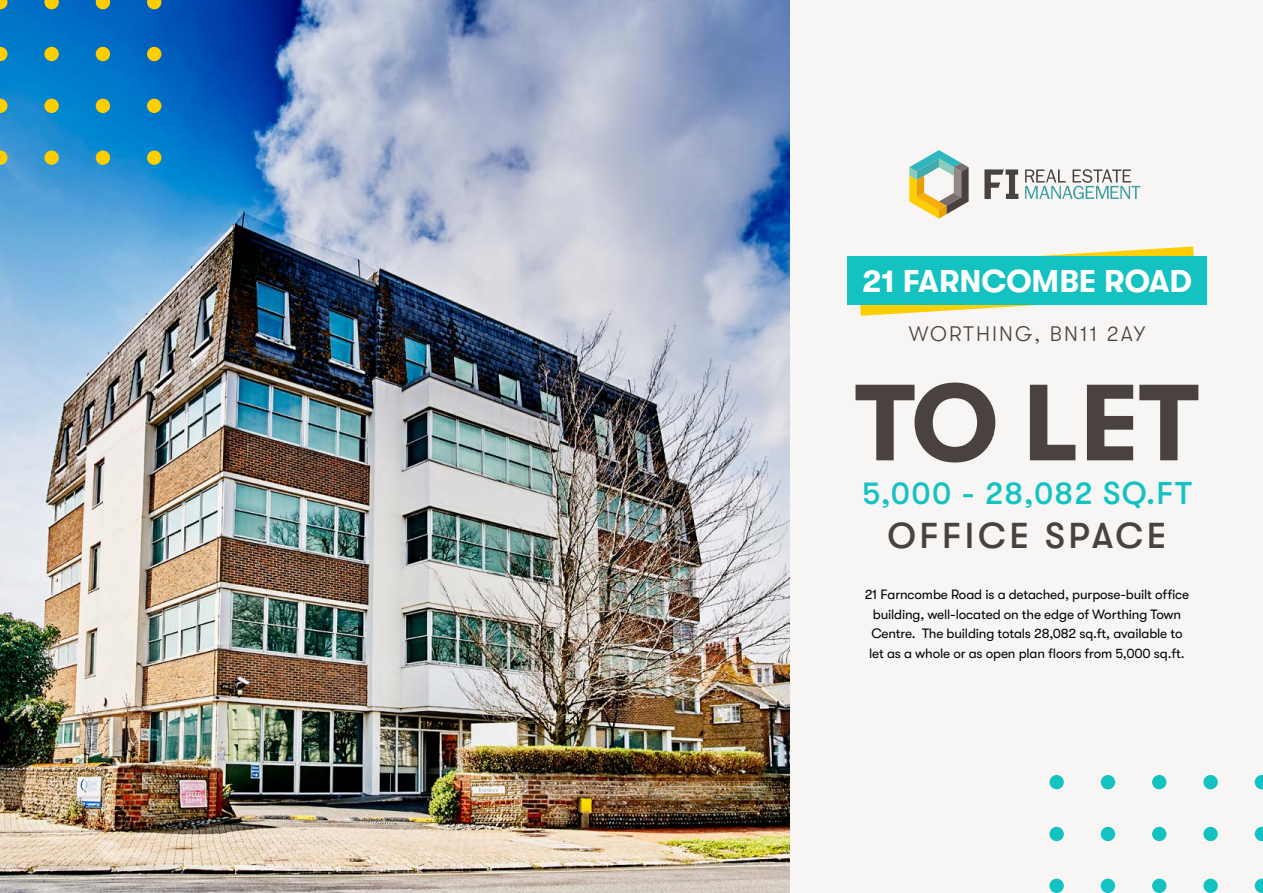
<style>
.page{position:relative;width:1263px;height:893px;background:#fff}
.page>*{position:absolute;margin:0;border:0;box-sizing:border-box;transform-origin:0 0}
.t1{font:700 108px "GT Walsheim Pro";color:#4a423e}
.t2{font:500 36px "GT Walsheim Pro";letter-spacing:.1em;color:#4a423e}
.t3{font:500 31.5px "GT Walsheim Pro";letter-spacing:.04em;color:#14c2c2}
.t4{font:700 31.5px "GT Walsheim Pro";color:#fff}
.t5{font:300 21px "GT Walsheim Pro";letter-spacing:.1em;color:#4a423e}
.t6{font:13.5px/19.5px "GT Walsheim Pro";letter-spacing:-.01em;color:#000;text-align:center}
</style>
<div class="page">
<img style="left:0;top:0;width:790px;height:893px">
<div style="left:791px;top:0;width:472px;height:893px;background:#f7f6f5"></div>
<svg style="left:860px;top:247px;width:334px;height:69px"></svg>
<div style="left:847px;top:256px;width:359px;height:49px;background:#14c2c2"></div>
<svg style="left:1025px;top:169px;width:115px;height:30px"></svg>
<svg style="left:984px;top:169px;width:34px;height:30px"></svg>
<svg style="left:909px;top:150px;width:59px;height:69px"></svg>
<svg style="left:1255px;top:879px;width:8px;height:14px"></svg>
<div style="left:1203px;top:879px;width:15px;height:14px;background:#14c2c2;border-radius:50%"></div>
<div style="left:1152px;top:879px;width:14px;height:14px;background:#14c2c2;border-radius:50%"></div>
<div style="left:1101px;top:879px;width:14px;height:14px;background:#14c2c2;border-radius:50%"></div>
<div style="left:1049px;top:879px;width:15px;height:14px;background:#14c2c2;border-radius:50%"></div>
<svg style="left:1255px;top:827px;width:8px;height:14px"></svg>
<div style="left:1203px;top:827px;width:15px;height:14px;background:#14c2c2;border-radius:50%"></div>
<div style="left:1152px;top:827px;width:14px;height:14px;background:#14c2c2;border-radius:50%"></div>
<div style="left:1101px;top:827px;width:14px;height:14px;background:#14c2c2;border-radius:50%"></div>
<div style="left:1049px;top:827px;width:15px;height:14px;background:#14c2c2;border-radius:50%"></div>
<svg style="left:1255px;top:775px;width:8px;height:14px"></svg>
<div style="left:1203px;top:775px;width:15px;height:14px;background:#14c2c2;border-radius:50%"></div>
<div style="left:1152px;top:775px;width:14px;height:14px;background:#14c2c2;border-radius:50%"></div>
<div style="left:1101px;top:775px;width:14px;height:14px;background:#14c2c2;border-radius:50%"></div>
<div style="left:1049px;top:775px;width:15px;height:14px;background:#14c2c2;border-radius:50%"></div>
<div style="left:147px;top:150px;width:14px;height:15px;background:#ffce00;border-radius:50%"></div>
<div style="left:96px;top:150px;width:14px;height:15px;background:#ffce00;border-radius:50%"></div>
<div style="left:44px;top:150px;width:15px;height:15px;background:#ffce00;border-radius:50%"></div>
<svg style="left:0;top:150px;width:7px;height:15px"></svg>
<div style="left:147px;top:47px;width:14px;height:14px;background:#ffce00;border-radius:50%"></div>
<div style="left:96px;top:47px;width:14px;height:14px;background:#ffce00;border-radius:50%"></div>
<div style="left:44px;top:47px;width:15px;height:14px;background:#ffce00;border-radius:50%"></div>
<svg style="left:0;top:47px;width:7px;height:14px"></svg>
<div style="left:147px;top:99px;width:14px;height:14px;background:#ffce00;border-radius:50%"></div>
<div style="left:96px;top:99px;width:14px;height:14px;background:#ffce00;border-radius:50%"></div>
<div style="left:44px;top:99px;width:15px;height:14px;background:#ffce00;border-radius:50%"></div>
<svg style="left:0;top:99px;width:7px;height:14px"></svg>
<svg style="left:147px;top:0;width:14px;height:9px"></svg>
<svg style="left:96px;top:0;width:14px;height:9px"></svg>
<svg style="left:44px;top:0;width:15px;height:9px"></svg>
<svg style="left:0;top:0;width:7px;height:9px"></svg>
<h3 class="t4" style="left:862px;top:263px;width:331px">21 FARNCOMBE ROAD</h3>
<h3 class="t5" style="left:909px;top:322px;width:238px">WORTHING, BN11 2AY</h3>
<h1 class="t1" style="left:855px;top:363px;width:345px">TO LET</h1>
<h3 class="t3" style="left:862px;top:475px;width:331px">5,000 - 28,082 SQ.FT</h3>
<h2 class="t2" style="left:887px;top:516px;width:281px">OFFICE SPACE</h2>
<p class="t6" style="left:865px;top:585px;width:326px">21 Farncombe Road is a detached, purpose-built office building, well-located on the edge of Worthing Town Centre. The building totals 28,082 sq.ft, available to let as a whole or as open plan floors from 5,000 sq.ft.</p>
</div>
